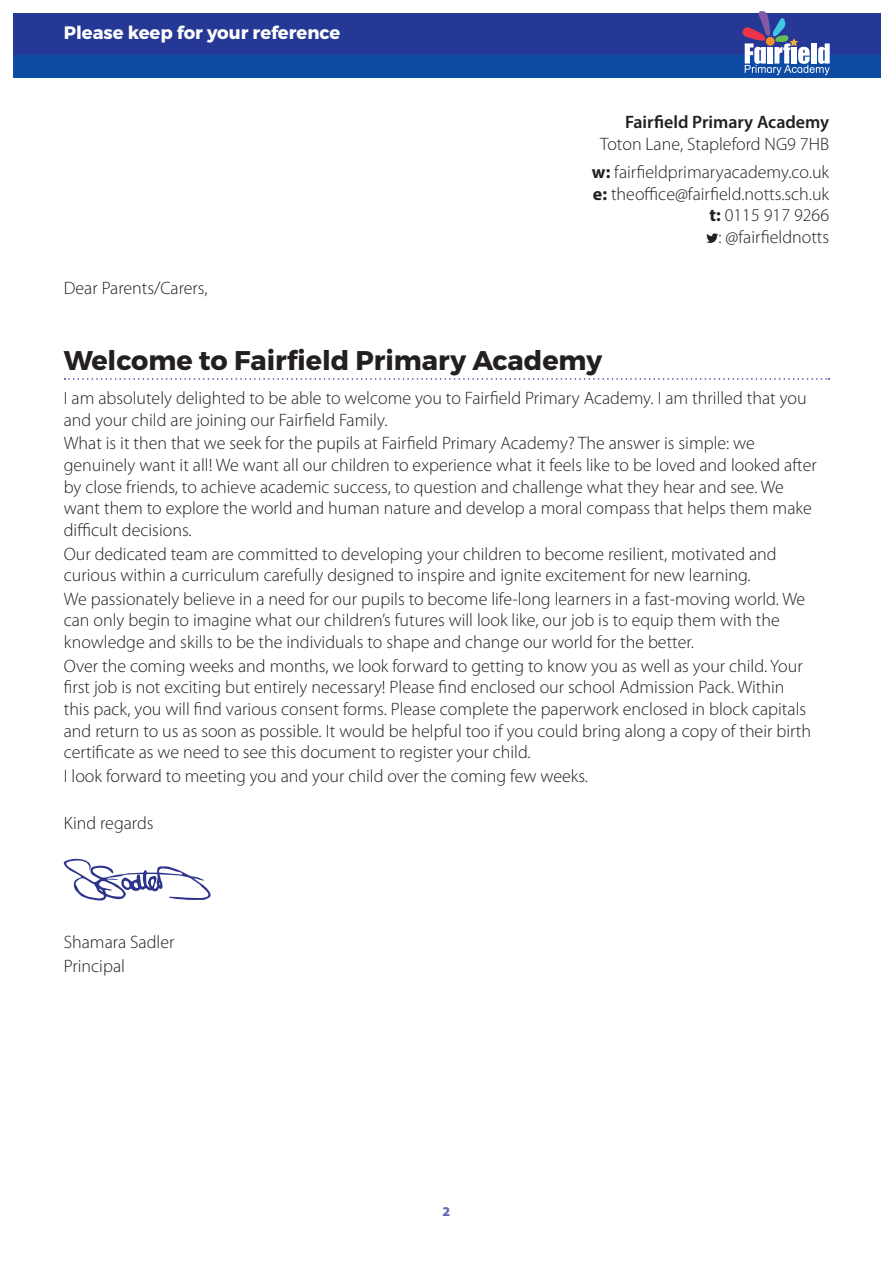
<style>
.page{position:relative;width:893px;height:1263px;background:#fff}
.page>*{position:absolute;margin:0;border:0;box-sizing:border-box;transform-origin:0 0}
.h3-mont-rule{font:700 27px "Montserrat";color:#231f20}
.text-light{font:300 18px/21.6px "Myriad Pro";color:#231f20}
.text-light-address{font:300 18px/21.6px "Myriad Pro";color:#231f20;text-align:right}
.t1{font:700 18px "Montserrat";color:#fff}
.t2{font:900 13.5px "Myriad Pro";color:#686ab0}
.s1{font-weight:600}
.s2{font-weight:700}
</style>
<div class="page">
<div style="left:13px;top:13px;width:867px;height:46px;background:#263895"></div>
<div style="left:13px;top:55px;width:867px;height:23px;background:#0e4ba5"></div>
<svg style="left:742px;top:11px;width:88px;height:64px"></svg>
<svg style="left:65px;top:378px;width:764px;height:2px"></svg>
<svg style="left:64px;top:859px;width:147px;height:41px"></svg>
<p class="t1" style="left:64px;top:22px;width:278px">Please keep for your reference</p>
<p class="text-light" style="left:64px;top:278px;width:145px">Dear Parents/Carers,</p>
<p class="text-light-address" style="left:600px;top:112px;width:230px"><span class="s1">Fairfield Primary Academy<br></span>Toton Lane, Stapleford NG9 7HB</p>
<p class="text-light-address" style="left:592px;top:161px;width:239px"><span class="s2">w:</span> fairfieldprimaryacademy.co.uk <span class="s2">e:</span> theoffice@fairfield.notts.sch.uk <span class="s2">t:</span> 0115 917 9266<br>: @fairfieldnotts</p>
<p class="h3-mont-rule" style="left:64px;top:343px;width:540px">Welcome to Fairfield Primary Academy</p>
<p class="text-light" style="left:64px;top:388px;width:744px">I am absolutely delighted to be able to welcome you to Fairfield Primary Academy. I am thrilled that you and your child are joining our Fairfield Family.</p>
<p class="text-light" style="left:64px;top:433px;width:754px">What is it then that we seek for the pupils at Fairfield Primary Academy? The answer is simple: we genuinely want it all! We want all our children to experience what it feels like to be loved and looked after by close friends, to achieve academic success, to question and challenge what they hear and see. We want them to explore the world and human nature and develop a moral compass that helps them make difficult decisions.</p>
<p class="text-light" style="left:64px;top:543px;width:714px">Our dedicated team are committed to developing your children to become resilient, motivated and curious within a curriculum carefully designed to inspire and ignite excitement for new learning.</p>
<p class="text-light" style="left:64px;top:588px;width:743px">We passionately believe in a need for our pupils to become life-long learners in a fast-moving world. We can only begin to imagine what our children’s futures will look like, our job is to equip them with the knowledge and skills to be the individuals to shape and change our world for the better.</p>
<p class="text-light" style="left:64px;top:655px;width:749px">Over the coming weeks and months, we look forward to getting to know you as well as your child. Your first job is not exciting but entirely necessary! Please find enclosed our school Admission Pack. Within this pack, you will find various consent forms. Please complete the paperwork enclosed in block capitals and return to us as soon as possible. It would be helpful too if you could bring along a copy of their birth certificate as we need to see this document to register your child.</p>
<p class="text-light" style="left:64px;top:765px;width:526px">I look forward to meeting you and your child over the coming few weeks.</p>
<p class="text-light" style="left:64px;top:813px;width:91px">Kind regards</p>
<p class="text-light" style="left:64px;top:931px;width:112px">Shamara Sadler</p>
<p class="text-light" style="left:64px;top:955px;width:63px">Principal</p>
<p class="t2" style="left:443px;top:1203px;width:9px">2</p>
</div>
